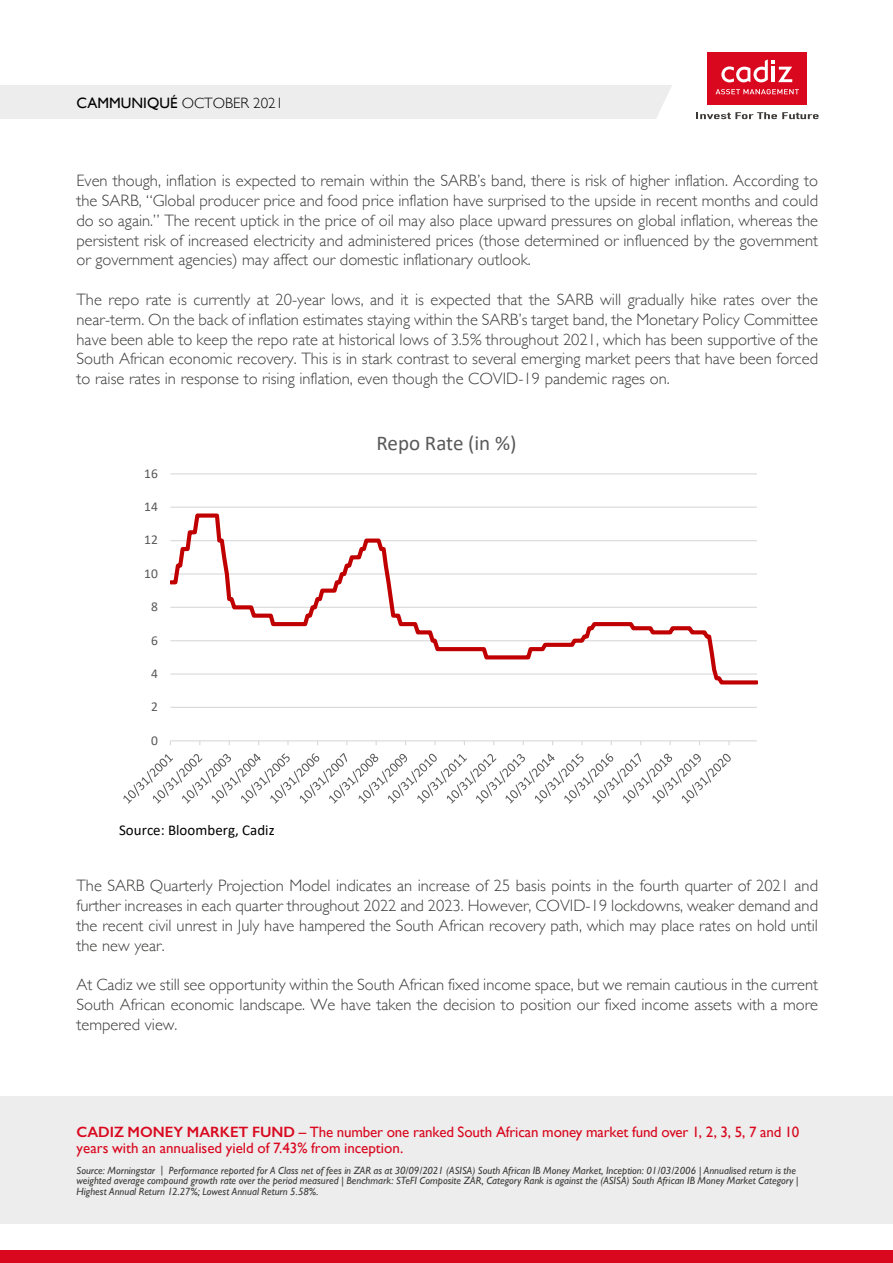
<style>
.page{position:relative;width:893px;height:1263px;background:#fff}
.page>*{position:absolute;margin:0;border:0;box-sizing:border-box;transform-origin:0 0}
.t1{font:21px "Calibri";letter-spacing:-.005em;color:#595959}
.t2{font:300 16.5px/19.8px "Gill Sans";color:#3c3c3b;text-align:justify}
.t3{font:15px/15.8px "Gill Sans";letter-spacing:-.005em;color:#d9081f}
.t4{font:15px "Calibri";color:#000}
.t5{font:300 15px "Gill Sans";color:#000}
.t6{font:13.5px "Calibri";color:#595959}
.t7{font:italic 10.5px/9.8px "Gill Sans";color:#3c3c3b}
.s1{font-weight:400}
.s2{font-weight:600}
.s3{font-style:inherit}
</style>
<div class="page">
<div style="left:0;top:1096px;width:893px;height:128px;background:#ededed"></div>
<div style="left:0;top:85px;width:672px;height:34px;background:#ededed"></div>
<div style="left:707px;top:52px;width:100px;height:53px;background:#d9081f"></div>
<svg style="left:715px;top:59px;width:84px;height:35px"></svg>
<svg style="left:696px;top:112px;width:123px;height:7px"></svg>
<div style="left:0;top:1250px;width:893px;height:13px;background:#d9081f"></div>
<hr style="left:170px;top:473px;width:587px;height:1px;background:#d9d9d9">
<hr style="left:170px;top:507px;width:587px;height:1px;background:#d9d9d9">
<hr style="left:170px;top:707px;width:587px;height:1px;background:#d9d9d9">
<hr style="left:170px;top:740px;width:587px;height:1px;background:#d9d9d9">
<svg style="left:170px;top:513px;width:588px;height:172px"></svg>
<svg style="left:123px;top:753px;width:608px;height:50px"></svg>
<p class="t5" style="left:77px;top:91px;width:208px"><span class="s1">CAMMUNIQUÉ</span> OCTOBER 2021</p>
<p class="t2" style="left:77px;top:170px;width:743px">Even though, inflation is expected to remain within the SARB’s band, there is risk of higher inflation. According to the SARB, “Global producer price and food price inflation have surprised to the upside in recent months and could do so again.” The recent uptick in the price of oil may also place upward pressures on global inflation, whereas the persistent risk of increased electricity and administered prices (those determined or influenced by the government or government agencies) may affect our domestic inflationary outlook.</p>
<p class="t2" style="left:77px;top:289px;width:743px">The repo rate is currently at 20-year lows, and it is expected that the SARB will gradually hike rates over the near-term. On the back of inflation estimates staying within the SARB’s target band, the Monetary Policy Committee have been able to keep the repo rate at historical lows of 3.5% throughout 2021, which has been supportive of the South African economic recovery. This is in stark contrast to several emerging market peers that have been forced to raise rates in response to rising inflation, even though the COVID-19 pandemic rages on.</p>
<p class="t6" style="left:144px;top:464px;width:15px">16</p>
<p class="t6" style="left:144px;top:497px;width:15px">14</p>
<p class="t6" style="left:144px;top:531px;width:15px">12</p>
<p class="t6" style="left:144px;top:564px;width:15px">10</p>
<p class="t6" style="left:151px;top:597px;width:8px">8</p>
<p class="t6" style="left:151px;top:631px;width:8px">6</p>
<p class="t6" style="left:151px;top:664px;width:8px">4</p>
<p class="t6" style="left:151px;top:697px;width:8px">2</p>
<p class="t6" style="left:151px;top:731px;width:8px">0</p>
<p class="t4" style="left:119px;top:819px;width:157px">Source: Bloomberg, Cadiz</p>
<p class="t1" style="left:376px;top:428px;width:142px">Repo Rate (in %)</p>
<p class="t2" style="left:77px;top:875px;width:743px">The SARB Quarterly Projection Model indicates an increase of 25 basis points in the fourth quarter of 2021 and further increases in each quarter throughout 2022 and 2023. However, COVID-19 lockdowns, weaker demand and the recent civil unrest in July have hampered the South African recovery path, which may place rates on hold until the new year.</p>
<p class="t2" style="left:77px;top:974px;width:743px">At Cadiz we still see opportunity within the South African fixed income space, but we remain cautious in the current South African economic landscape. We have taken the decision to position our fixed income assets with a more tempered view.</p>
<p class="t3" style="left:77px;top:1124px;width:724px"><span class="s2">CADIZ MONEY MARKET FUND</span> – The number one ranked South African money market fund over 1, 2, 3, 5, 7 and 10 years with an annualised yield of 7.43% from inception.</p>
<p class="t7" style="left:77px;top:1165px;width:723px">Source: Morningstar | Performance reported for A Class net of fees in ZAR as at 3<span class="s3">0</span>/0<span class="s3">9</span>/2021 (ASISA) South African IB Money Market, Inception: 01/03/2006 | Annualised return is the weighted average compound growth rate over the period measured | Benchmark: STeFI Composite ZAR, Category Rank is against the (ASISA) South African IB Money Market Category |</p>
<p class="t7" style="left:77px;top:1186px;width:244px">Highest Annual Return 12.27%; Lowest Annual Return 5.58%.</p>
</div>
